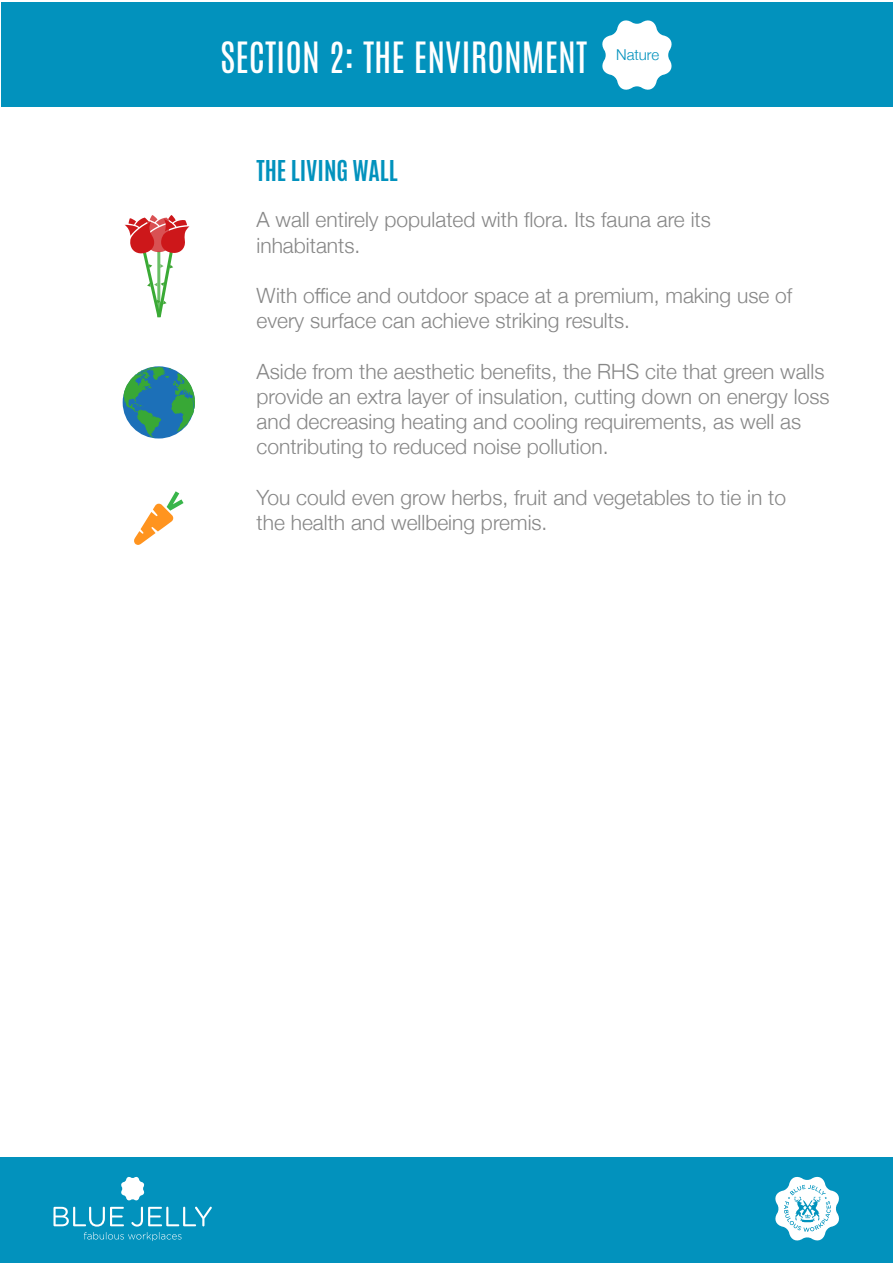
<style>
.page{position:relative;width:893px;height:1263px;background:#fff}
.page>*{position:absolute;margin:0;border:0;box-sizing:border-box;transform-origin:0 0}
.t1{font:36px "Antonio";color:#fff}
.t2{font:700 24px "Antonio";color:#0292bd}
.t3{font:300 21px/25.2px "Helvetica Neue";color:#878787}
.t4{font:300 15px "Helvetica Neue";color:#0292bd}
</style>
<div class="page">
<div style="left:0;top:1157px;width:893px;height:106px;background:#0292bd"></div>
<svg style="left:53px;top:1176px;width:159px;height:65px"></svg>
<svg style="left:775px;top:1176px;width:64px;height:65px"></svg>
<div style="left:1px;top:2px;width:891px;height:104px;background:#0292bd"></div>
<svg style="left:602px;top:20px;width:70px;height:70px"></svg>
<svg style="left:125px;top:215px;width:64px;height:103px"></svg>
<svg style="left:124px;top:367px;width:71px;height:71px"></svg>
<svg style="left:134px;top:491px;width:50px;height:54px"></svg>
<h1 class="t1" style="left:220px;top:31px;width:369px">SECTION 2: THE ENVIRONMENT</h1>
<p class="t4" style="left:616px;top:42px;width:45px">Nature</p>
<p class="t2" style="left:256px;top:152px;width:143px">THE LIVING WALL</p>
<p class="t3" style="left:256px;top:206px;width:456px">A wall entirely populated with flora. Its fauna are its inhabitants.</p>
<p class="t3" style="left:256px;top:281px;width:537px">With office and outdoor space at a premium, making use of every surface can achieve striking results.</p>
<p class="t3" style="left:256px;top:357px;width:574px">Aside from the aesthetic benefits, the RHS cite that green walls provide an extra layer of insulation, cutting down on energy loss and decreasing heating and cooling requirements, as well as contributing to reduced noise pollution.</p>
<p class="t3" style="left:256px;top:483px;width:531px">You could even grow herbs, fruit and vegetables to tie in to the health and wellbeing premis.</p>
</div>
